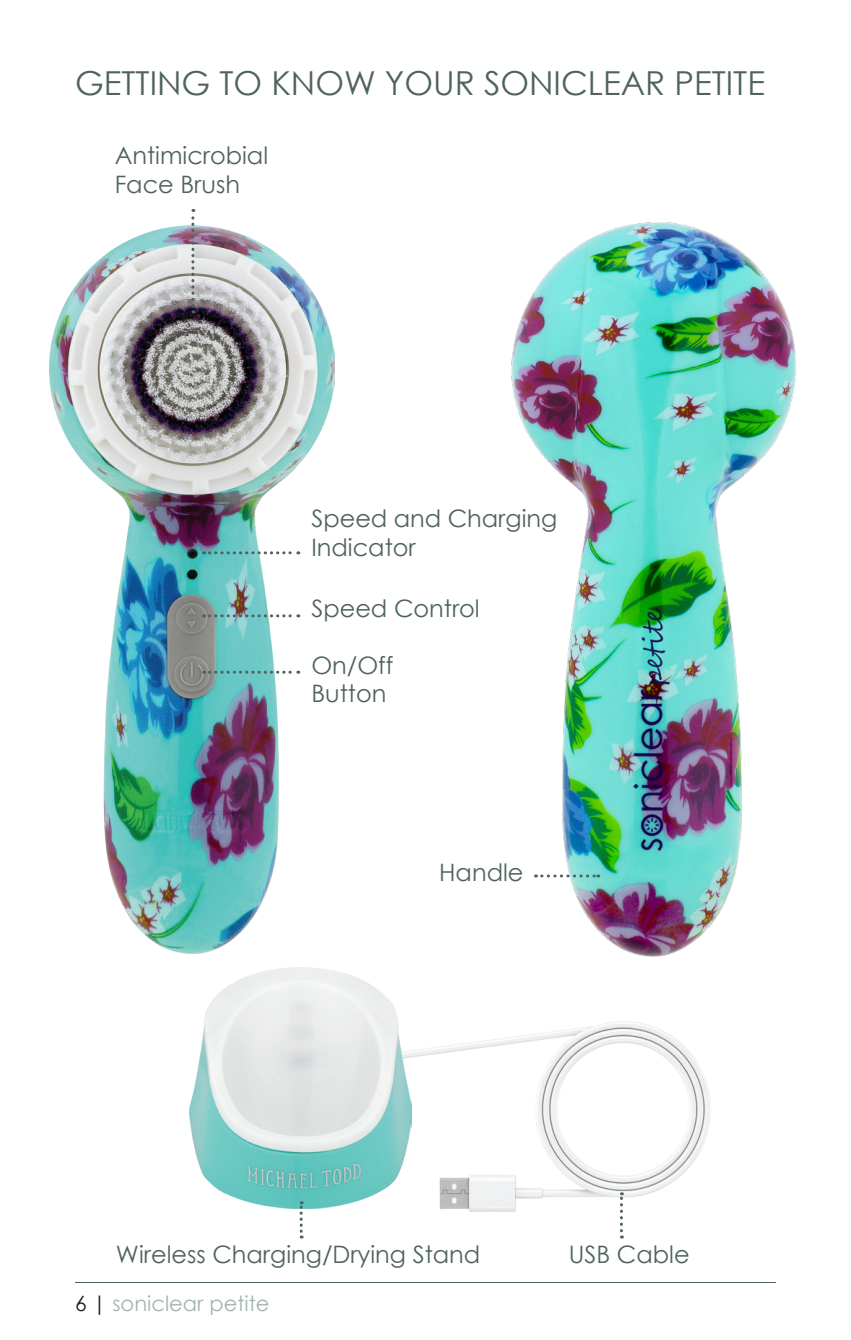
<style>
.page{position:relative;width:851px;height:1340px;background:#fff}
.page>*{position:absolute;margin:0;border:0;box-sizing:border-box;transform-origin:0 0}
.t1{font:33px "Century Gothic";color:#4f625f}
.t2{font:24px "Century Gothic";color:#4f625f}
.t3{font:21px "Century Gothic";color:#a1b4b2}
.s1{color:#231f20}
</style>
<div class="page">
<hr style="left:75px;top:1281px;width:700px;height:1px;background:#4f625f">
<img style="left:411px;top:1021px;width:299px;height:189px">
<img style="left:189px;top:967px;width:222px;height:241px">
<img style="left:511px;top:222px;width:285px;height:735px">
<img style="left:49px;top:225px;width:285px;height:728px">
<svg style="left:535px;top:874px;width:63px;height:3px"></svg>
<svg style="left:299px;top:1201px;width:3px;height:37px"></svg>
<svg style="left:620px;top:1192px;width:2px;height:46px"></svg>
<svg style="left:203px;top:670px;width:96px;height:3px"></svg>
<svg style="left:203px;top:614px;width:96px;height:3px"></svg>
<svg style="left:203px;top:551px;width:96px;height:3px"></svg>
<svg style="left:191px;top:209px;width:3px;height:104px"></svg>
<p class="t1" style="left:75px;top:63px;width:691px">GETTING TO KNOW YOUR SONICLEAR PETITE</p>
<p class="t2" style="left:115px;top:141px;width:155px">Antimicrobial</p>
<p class="t2" style="left:115px;top:170px;width:127px">Face Brush</p>
<p class="t2" style="left:311px;top:504px;width:247px">Speed and Charging</p>
<p class="t2" style="left:311px;top:533px;width:106px">Indicator</p>
<p class="t2" style="left:311px;top:594px;width:170px">Speed Control</p>
<p class="t2" style="left:311px;top:650px;width:83px">On/Off</p>
<p class="t2" style="left:311px;top:679px;width:76px">Button</p>
<p class="t2" style="left:439px;top:857px;width:86px">Handle</p>
<p class="t2" style="left:116px;top:1238px;width:366px">Wireless Charging/Drying Stand</p>
<p class="t2" style="left:568px;top:1238px;width:122px">USB Cable</p>
<p class="t3" style="left:75px;top:1290px;width:196px"><span class="s1">6 |</span> soniclear petite</p>
</div>
